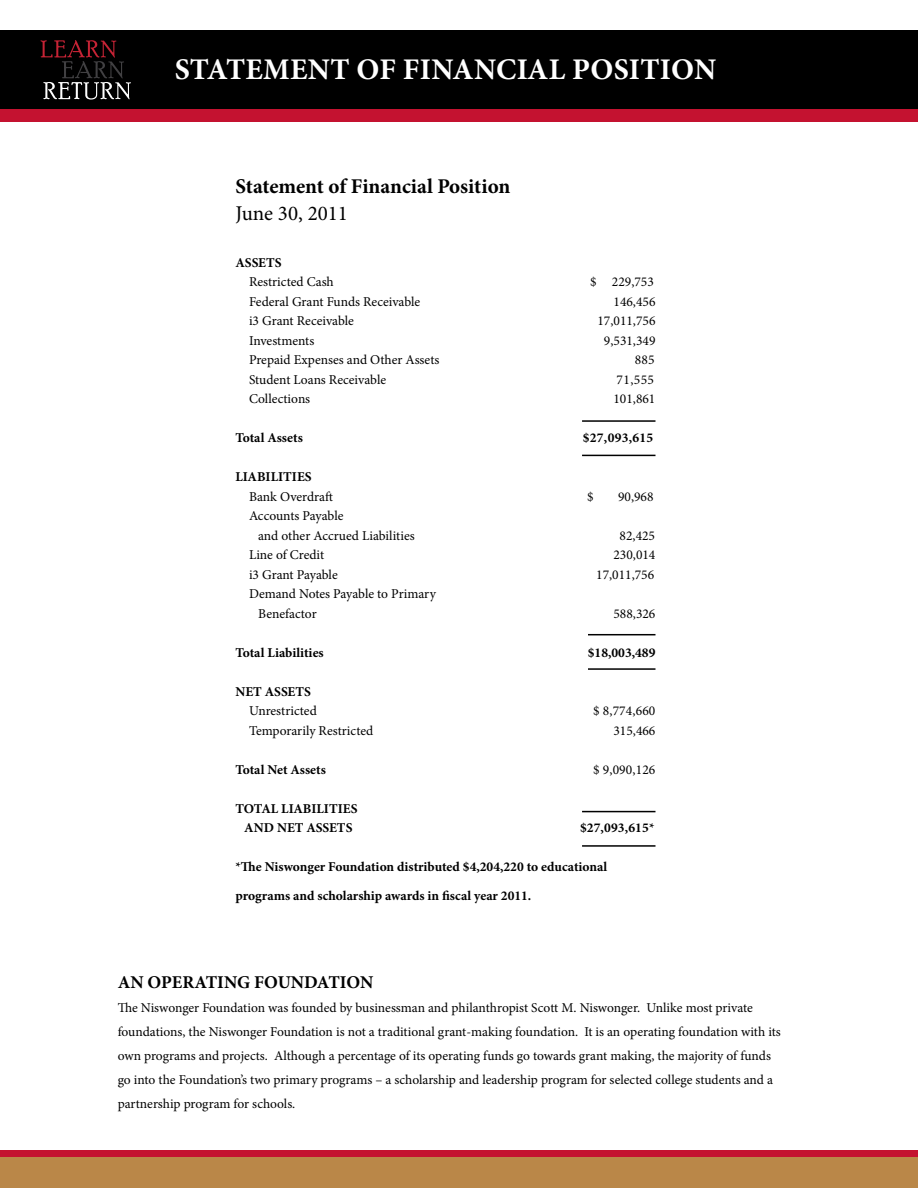
<style>
.page{position:relative;width:918px;height:1188px;background:#fff}
.page>*{position:absolute;margin:0;border:0;box-sizing:border-box;transform-origin:0 0}
.t1{font:700 30px "Minion Pro";color:#fff}
.t2{font:700 21px "Minion Pro";color:#000}
.t3{font:21px "Minion Pro";color:#000}
.t4{font:700 18px "Minion Pro";letter-spacing:-.005em;color:#000}
.t5{font:13.5px/24px "Minion Pro";color:#000}
.t6{font:700 13.5px/19.5px "Minion Pro";color:#000;text-align:center}
</style>
<div class="page">
<div style="left:0;top:1151px;width:918px;height:13px;background:#c41230"></div>
<div style="left:0;top:1157px;width:918px;height:31px;background:#ba8748"></div>
<hr style="left:582px;top:420px;width:74px;height:2px;background:#000">
<hr style="left:582px;top:455px;width:74px;height:1px;background:#000">
<div style="left:0;top:104px;width:918px;height:18px;background:#c41230"></div>
<div style="left:0;top:30px;width:918px;height:78px;background:#000"></div>
<hr style="left:588px;top:634px;width:68px;height:1px;background:#000">
<hr style="left:588px;top:668px;width:68px;height:2px;background:#000">
<hr style="left:582px;top:811px;width:74px;height:1px;background:#000">
<hr style="left:582px;top:845px;width:74px;height:2px;background:#000">
<svg style="left:40px;top:40px;width:91px;height:60px"></svg>
<h1 class="t1" style="left:175px;top:48px;width:35px">STATE</h1>
<h1 class="t1" style="left:263px;top:48px;width:454px">MENT OF FINANCIAL POSITION</h1>
<h2 class="t2" style="left:236px;top:172px;width:276px">Statement of Financial Position</h2>
<h2 class="t3" style="left:236px;top:199px;width:114px">June 30, 2011</h2>
<p class="t6" style="left:236px;top:252px;width:48px">ASSETS</p>
<p class="t5" style="left:249px;top:270px;width:86px">Restricted Cash</p>
<p class="t5" style="left:590px;top:270px;width:65px">$ 229,753</p>
<p class="t5" style="left:249px;top:289px;width:173px">Federal Grant Funds Receivable</p>
<p class="t5" style="left:614px;top:289px;width:43px">146,456</p>
<p class="t5" style="left:249px;top:309px;width:107px">i3 Grant Receivable</p>
<p class="t5" style="left:598px;top:309px;width:59px">17,011,756</p>
<p class="t5" style="left:249px;top:328px;width:67px">Investments</p>
<p class="t5" style="left:604px;top:328px;width:53px">9,531,349</p>
<p class="t5" style="left:249px;top:348px;width:192px">Prepaid Expenses and Other Assets</p>
<p class="t5" style="left:635px;top:348px;width:21px">885</p>
<p class="t5" style="left:249px;top:367px;width:139px">Student Loans Receivable</p>
<p class="t5" style="left:617px;top:367px;width:39px">71,555</p>
<p class="t5" style="left:249px;top:387px;width:63px">Collections</p>
<p class="t5" style="left:614px;top:387px;width:43px">101,861</p>
<p class="t6" style="left:236px;top:428px;width:69px">Total Assets</p>
<p class="t6" style="left:583px;top:428px;width:72px">$27,093,615</p>
<p class="t6" style="left:236px;top:467px;width:78px">LIABILITIES</p>
<p class="t5" style="left:249px;top:484px;width:85px">Bank Overdraft</p>
<p class="t5" style="left:587px;top:484px;width:8px">$</p>
<p class="t5" style="left:618px;top:484px;width:37px">90,968</p>
<p class="t5" style="left:258px;top:506px;width:158px;line-height:19.5px;text-indent:-9px">Accounts Payable<br>and other Accrued Liabilities</p>
<p class="t5" style="left:620px;top:523px;width:37px">82,425</p>
<p class="t5" style="left:249px;top:543px;width:77px">Line of Credit</p>
<p class="t5" style="left:614px;top:543px;width:43px">230,014</p>
<p class="t5" style="left:249px;top:562px;width:90px">i3 Grant Payable</p>
<p class="t5" style="left:596px;top:562px;width:59px">17,011,756</p>
<p class="t5" style="left:258px;top:584px;width:179px;line-height:19.5px;text-indent:-9px">Demand Notes Payable to Primary<br>Benefactor</p>
<p class="t5" style="left:614px;top:601px;width:43px">588,326</p>
<p class="t6" style="left:236px;top:642px;width:90px">Total Liabilities</p>
<p class="t6" style="left:588px;top:642px;width:69px">$18,003,489</p>
<p class="t6" style="left:236px;top:681px;width:77px">NET ASSETS</p>
<p class="t5" style="left:249px;top:699px;width:69px">Unrestricted</p>
<p class="t5" style="left:593px;top:699px;width:64px">$ 8,774,660</p>
<p class="t5" style="left:249px;top:718px;width:126px">Temporarily Restricted</p>
<p class="t5" style="left:614px;top:718px;width:43px">315,466</p>
<p class="t6" style="left:236px;top:759px;width:92px">Total Net Assets</p>
<p class="t5" style="left:593px;top:757px;width:64px">$ 9,090,126</p>
<p class="t6" style="left:236px;top:798px;width:124px">TOTAL LIABILITIES<br>AND NET ASSETS</p>
<p class="t6" style="left:580px;top:818px;width:76px">$27,093,615*</p>
<p class="t6" style="left:236px;top:852px;width:373px;line-height:28.5px;text-align:left">*The Niswonger Foundation distributed $4,204,220 to educational programs and scholarship awards in fiscal year 2011.</p>
<h3 class="t4" style="left:118px;top:969px;width:200px">AN OPERATING FOUNDAT</h3>
<h3 class="t4" style="left:340px;top:969px;width:35px">ION</h3>
<p class="t5" style="left:118px;top:995px;width:665px">The Niswonger Foundation was founded by businessman and philanthropist Scott M. Niswonger. Unlike most private foundations, the Niswonger Foundation is not a traditional grant-making foundation. It is an operating foundation with its own programs and projects. Although a percentage of its operating funds go towards grant making, the majority of funds go into the Foundation’s two primary programs – a scholarship and leadership program for selected college students and a partnership program for schools.</p>
</div>
